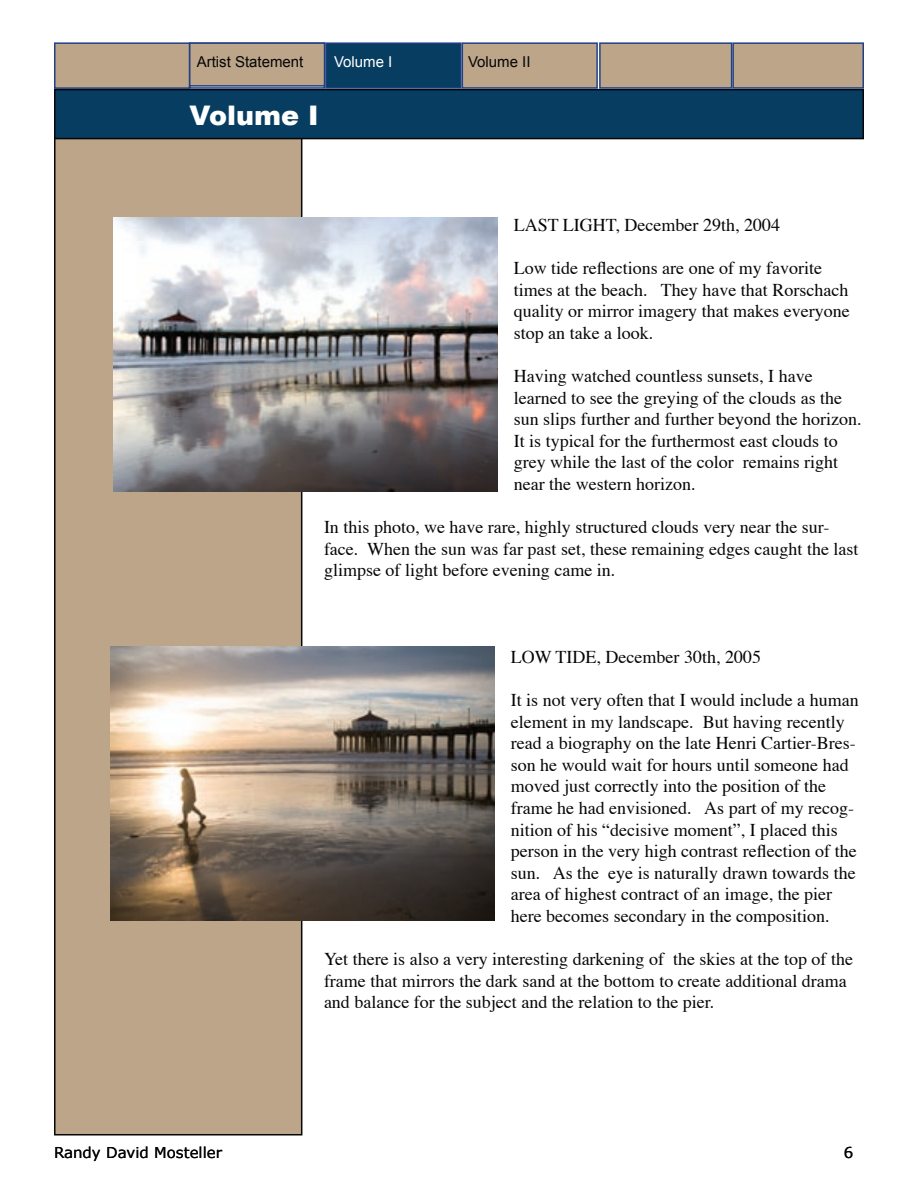
<style>
.page{position:relative;width:918px;height:1188px;background:#fff}
.page>*{position:absolute;margin:0;border:0;box-sizing:border-box;transform-origin:0 0}
.t1{font:900 27px "Arial";color:#fff}
.t2{font:18px/21.6px "Times";color:#050607}
.t3{font:15px "Arial";color:#050607}
.t4{font:15px "Verdana";color:#050607}
.t5{font:15px "Arial";color:#fff}
</style>
<div class="page">
<div style="left:55px;top:117px;width:247px;height:1018px;background:#bca589"></div>
<div style="left:55px;top:43px;width:135px;height:45px;background:#bca589"></div>
<div style="left:54px;top:42px;width:136px;height:47px;border:2px solid #224084"></div>
<div style="left:55px;top:90px;width:808px;height:49px;background:#073d60"></div>
<div style="left:54px;top:89px;width:810px;height:50px;border:2px solid #050607"></div>
<div style="left:189px;top:42px;width:136px;height:47px;border:2px solid #224084"></div>
<div style="left:462px;top:43px;width:135px;height:45px;background:#bca589"></div>
<div style="left:462px;top:42px;width:136px;height:47px;border:2px solid #224084"></div>
<div style="left:600px;top:43px;width:132px;height:45px;background:#bca589"></div>
<div style="left:599px;top:42px;width:133px;height:47px;border:2px solid #224084"></div>
<div style="left:733px;top:43px;width:130px;height:45px;background:#bca589"></div>
<div style="left:732px;top:42px;width:132px;height:47px;border:2px solid #224084"></div>
<div style="left:326px;top:43px;width:135px;height:45px;background:#073d60"></div>
<div style="left:325px;top:42px;width:137px;height:47px;border:2px solid #224084"></div>
<div style="left:190px;top:43px;width:135px;height:43px;background:#bca589"></div>
<div style="left:189px;top:42px;width:136px;height:45px;border:2px solid #224084"></div>
<img style="left:114px;top:217px;width:384px;height:275px">
<img style="left:111px;top:646px;width:383px;height:275px">
<p class="t3" style="left:197px;top:54px;width:108px">Artist Statement</p>
<p class="t5" style="left:334px;top:54px;width:60px">Volume I</p>
<h1 class="t1" style="left:190px;top:100px;width:131px">Volume I</h1>
<p class="t3" style="left:468px;top:54px;width:64px">Volume II</p>
<p class="t2" style="left:514px;top:215px;width:268px">LAST LIGHT, December 29th, 2004</p>
<p class="t2" style="left:514px;top:258px;width:337px">Low tide reflections are one of my favorite times at the beach. They have that Rorschach quality or mirror imagery that makes everyone stop an take a look.</p>
<p class="t2" style="left:514px;top:366px;width:349px">Having watched countless sunsets, I have learned to see the greying of the clouds as the sun slips further and further beyond the horizon.<br>It is typical for the furthermost east clouds to grey while the last of the color remains right near the western horizon.</p>
<p class="t2" style="left:324px;top:517px;width:536px">In this photo, we have rare, highly structured clouds very near the sur&shy;face. When the sun was far past set, these remaining edges caught the last glimpse of light before evening came in.</p>
<p class="t2" style="left:511px;top:647px;width:252px">LOW TIDE, December 30th, 2005</p>
<p class="t2" style="left:511px;top:690px;width:349px">It is not very often that I would include a human element in my landscape. But having recently read a biography on the late Henri Cartier-Bres&shy;son he would wait for hours until someone had moved just correctly into the position of the frame he had envisioned. As part of my recog&shy;nition of his “decisive moment”, I placed this person in the very high contrast reflection of the sun. As the eye is naturally drawn towards the area of highest contract of an image, the pier here becomes secondary in the composition.</p>
<p class="t2" style="left:324px;top:949px;width:531px">Yet there is also a very interesting darkening of the skies at the top of the frame that mirrors the dark sand at the bottom to create additional drama and balance for the subject and the relation to the pier.</p>
<p class="t4" style="left:54px;top:1143px;width:170px">Randy David Mosteller</p>
<p class="t4" style="left:844px;top:1143px;width:11px">6</p>
</div>
